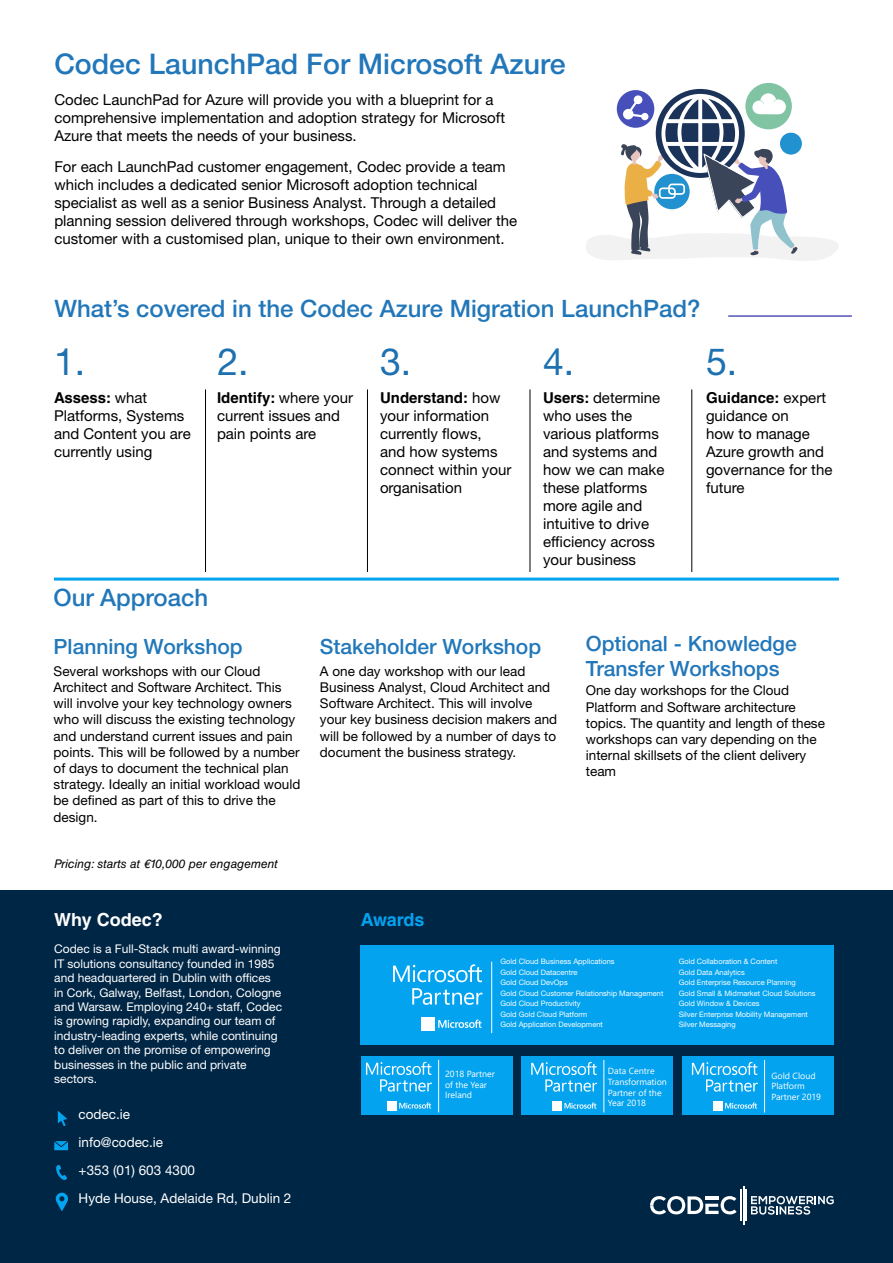
<style>
.page{position:relative;width:893px;height:1263px;background:#fff}
.page>*{position:absolute;margin:0;border:0;box-sizing:border-box;transform-origin:0 0}
.t1{font:37.5px "Helvetica Neue LT Std";color:#1d71b0}
.t2{font:500 28.5px "Helvetica Neue LT Std";color:#2277ba}
.t3{font:500 24px "Helvetica Neue LT Std";color:#2277b9}
.t4{font:500 21px "Helvetica Neue LT Std";color:#2178ba}
.t5{font:500 21px/25.2px "Helvetica Neue LT Std";color:#2277ba}
.t6{font:700 18px "Helvetica LT Std";color:#fff}
.t7{font:700 18px "Helvetica LT Std";letter-spacing:-.02em;color:#03a3f0}
.t8{font:15px/18px "Helvetica Neue LT Std";color:#000}
.t9{font:700 15px "Helvetica LT Std";color:#000}
.t10{font:13.5px/16.2px "Helvetica Neue LT Std";color:#000}
.t11{font:13.5px/28px "Helvetica Neue LT Std";color:#fff}
.t12{font:12px/14.4px "Helvetica Neue LT Std";color:#fff}
.t13{font:italic 12px "Helvetica LT Std";color:#000}
.t14{font:8.85px/10.6px "Segoe UI";color:#fff}
.t15{font:7.5px/10.5px "Helvetica Neue LT Std";color:#fff}
.s1{font-family:"Helvetica Neue LT Std";font-weight:400}
.s2{font-family:"Helvetica LT Std";font-weight:700}
</style>
<div class="page">
<hr style="left:54px;top:578px;width:785px;height:3px;background:#03a3f0">
<hr style="left:728px;top:315px;width:124px;height:2px;background:#5454b5">
<hr style="left:205px;top:389px;width:1px;height:183px;background:#000">
<hr style="left:367px;top:389px;width:1px;height:183px;background:#000">
<hr style="left:530px;top:389px;width:1px;height:183px;background:#000">
<hr style="left:691px;top:389px;width:1px;height:183px;background:#000">
<svg style="left:617px;top:90px;width:37px;height:38px"></svg>
<div style="left:745px;top:83px;width:47px;height:46px;background:#80c4a3;border-radius:50%"></div>
<svg style="left:586px;top:93px;width:253px;height:168px"></svg>
<div style="left:0;top:890px;width:893px;height:373px;background:#002645"></div>
<div style="left:361px;top:1056px;width:152px;height:59px;background:#03a3f0"></div>
<svg style="left:650px;top:1196px;width:87px;height:18px"></svg>
<svg style="left:751px;top:1196px;width:83px;height:18px"></svg>
<hr style="left:745px;top:1189px;width:1px;height:32px;background:#fff">
<hr style="left:743px;top:1186px;width:1px;height:39px;background:#fff">
<hr style="left:740px;top:1189px;width:1px;height:32px;background:#fff">
<svg style="left:58px;top:1111px;width:9px;height:15px"></svg>
<svg style="left:54px;top:1141px;width:14px;height:9px"></svg>
<svg style="left:56px;top:1165px;width:11px;height:15px"></svg>
<svg style="left:56px;top:1193px;width:12px;height:18px"></svg>
<svg style="left:366px;top:1062px;width:66px;height:29px"></svg>
<hr style="left:438px;top:1060px;width:1px;height:52px;background:#fff">
<svg style="left:387px;top:1101px;width:44px;height:9px"></svg>
<div style="left:521px;top:1056px;width:152px;height:59px;background:#03a3f0"></div>
<svg style="left:531px;top:1062px;width:66px;height:30px"></svg>
<hr style="left:604px;top:1060px;width:1px;height:52px;background:#fff">
<svg style="left:552px;top:1101px;width:44px;height:9px"></svg>
<div style="left:682px;top:1056px;width:152px;height:59px;background:#03a3f0"></div>
<svg style="left:692px;top:1062px;width:66px;height:30px"></svg>
<hr style="left:764px;top:1060px;width:1px;height:52px;background:#fff">
<svg style="left:713px;top:1101px;width:44px;height:9px"></svg>
<div style="left:361px;top:945px;width:473px;height:99px;background:#03a3f0"></div>
<svg style="left:393px;top:964px;width:89px;height:18px"></svg>
<svg style="left:412px;top:988px;width:70px;height:17px"></svg>
<div style="left:422px;top:1017px;width:6px;height:7px;background:#fff"></div>
<div style="left:428px;top:1017px;width:6px;height:7px;background:#fff"></div>
<svg style="left:422px;top:1019px;width:60px;height:11px"></svg>
<hr style="left:491px;top:962px;width:1px;height:71px;background:#fff">
<h2 class="t2" style="left:54px;top:47px;width:513px">Codec LaunchPad For Microsoft Azure</h2>
<p class="t8" style="left:54px;top:91px;width:452px">Codec LaunchPad for Azure will provide you with a blueprint for a comprehensive implementation and adoption strategy for Microsoft<br>Azure that meets the needs of your business.</p>
<p class="t8" style="left:54px;top:157px;width:464px">For each LaunchPad customer engagement, Codec provide a team which includes a dedicated senior Microsoft adoption technical specialist as well as a senior Business Analyst. Through a detailed planning session delivered through workshops, Codec will deliver the customer with a customised plan, unique to their own environment.</p>
<h3 class="t3" style="left:54px;top:294px;width:648px">What’s covered in the Codec Azure Migration LaunchPad?</h3>
<h1 class="t1" style="left:54px;top:339px;width:33px">1.</h1>
<h1 class="t1" style="left:217px;top:339px;width:33px">2.</h1>
<h1 class="t1" style="left:380px;top:339px;width:33px">3.</h1>
<h1 class="t1" style="left:543px;top:339px;width:33px">4.</h1>
<h1 class="t1" style="left:706px;top:339px;width:33px">5.</h1>
<p class="t9" style="left:54px;top:388px;width:95px">Assess: <span class="s1">what</span></p>
<p class="t8" style="left:54px;top:406px;width:138px">Platforms, Systems and Content you are currently using</p>
<p class="t9" style="left:217px;top:388px;width:138px">Identify: <span class="s1">where your</span></p>
<p class="t8" style="left:217px;top:406px;width:125px">current issues and pain points are</p>
<p class="t9" style="left:380px;top:388px;width:122px">Understand: <span class="s1">how</span></p>
<p class="t8" style="left:380px;top:406px;width:133px">your information currently flows,<br>and how systems connect within your organisation</p>
<h3 class="t3" style="left:54px;top:583px;width:156px">Our Approach</h3>
<p class="t8" style="left:543px;top:388px;width:123px"><span class="s2">Users:</span> determine who uses the various platforms and systems and how we can make these platforms more agile and intuitive to drive efficiency across your business</p>
<p class="t9" style="left:706px;top:388px;width:122px">Guidance: <span class="s1">expert</span></p>
<p class="t8" style="left:706px;top:406px;width:128px">guidance on<br>how to manage<br>Azure growth and governance for the future</p>
<h3 class="t4" style="left:54px;top:634px;width:191px">Planning Workshop</h3>
<p class="t10" style="left:54px;top:663px;width:248px">Several workshops with our Cloud Architect and Software Architect. This will involve your key technology owners who will discuss the existing technology and understand current issues and pain points. This will be followed by a number of days to document the technical plan strategy. Ideally an initial workload would be defined as part of this to drive the design.</p>
<p class="t13" style="left:54px;top:856px;width:225px">Pricing: starts at €10,000 per engagement</p>
<p class="t6" style="left:54px;top:909px;width:110px">Why Codec?</p>
<p class="t12" style="left:54px;top:942px;width:229px">Codec is a Full-Stack multi award-winning IT solutions consultancy founded in 1985 and headquartered in Dublin with offices in Cork, Galway, Belfast, London, Cologne and Warsaw. Employing 240+ staff, Codec is growing rapidly, expanding our team of industry-leading experts, while continuing to deliver on the promise of empowering businesses in the public and private sectors.</p>
<p class="t11" style="left:79px;top:1100px;width:118px">codec.ie info@codec.ie +353 (01) 603 4300</p>
<p class="t11" style="left:79px;top:1184px;width:214px">Hyde House, Adelaide Rd, Dublin 2</p>
<h3 class="t4" style="left:320px;top:634px;width:223px">Stakeholder Workshop</h3>
<p class="t10" style="left:320px;top:663px;width:239px">A one day workshop with our lead Business Analyst, Cloud Architect and Software Architect. This will involve your key business decision makers and will be followed by a number of days to document the business strategy.</p>
<h3 class="t5" style="left:586px;top:630px;width:212px">Optional - Knowledge<br>Transfer Workshops</h3>
<p class="t10" style="left:586px;top:682px;width:241px">One day workshops for the Cloud<br>Platform and Software architecture topics. The quantity and length of these workshops can vary depending on the internal skillsets of the client delivery team</p>
<p class="t7" style="left:361px;top:909px;width:65px">Awards</p>
<p class="t15" style="left:501px;top:956px;width:164px">Gold Cloud Business Applications<br>Gold Cloud Datacentre<br>Gold Cloud DevOps<br>Gold Cloud Customer Relationship Management<br>Gold Cloud Productivity<br>Gold Gold Cloud Platform<br>Gold Application Development</p>
<p class="t15" style="left:679px;top:956px;width:138px">Gold Collaboration &amp; Content<br>Gold Data Analytics<br>Gold Enterprise Resource Planning<br>Gold Small &amp; Midmarket Cloud Solutions<br>Gold Window &amp; Devices<br>Silver Enterprise Mobility Management<br>Silver Messaging</p>
<p class="t14" style="left:445px;top:1067px;width:51px">2018 Partner of the Year<br>Ireland</p>
<p class="t14" style="left:608px;top:1065px;width:61px">Data Centre<br>Transformation<br>Partner of the<br>Year 2018</p>
<p class="t14" style="left:771px;top:1069px;width:51px">Gold Cloud<br>Platform<br>Partner 2019</p>
</div>
